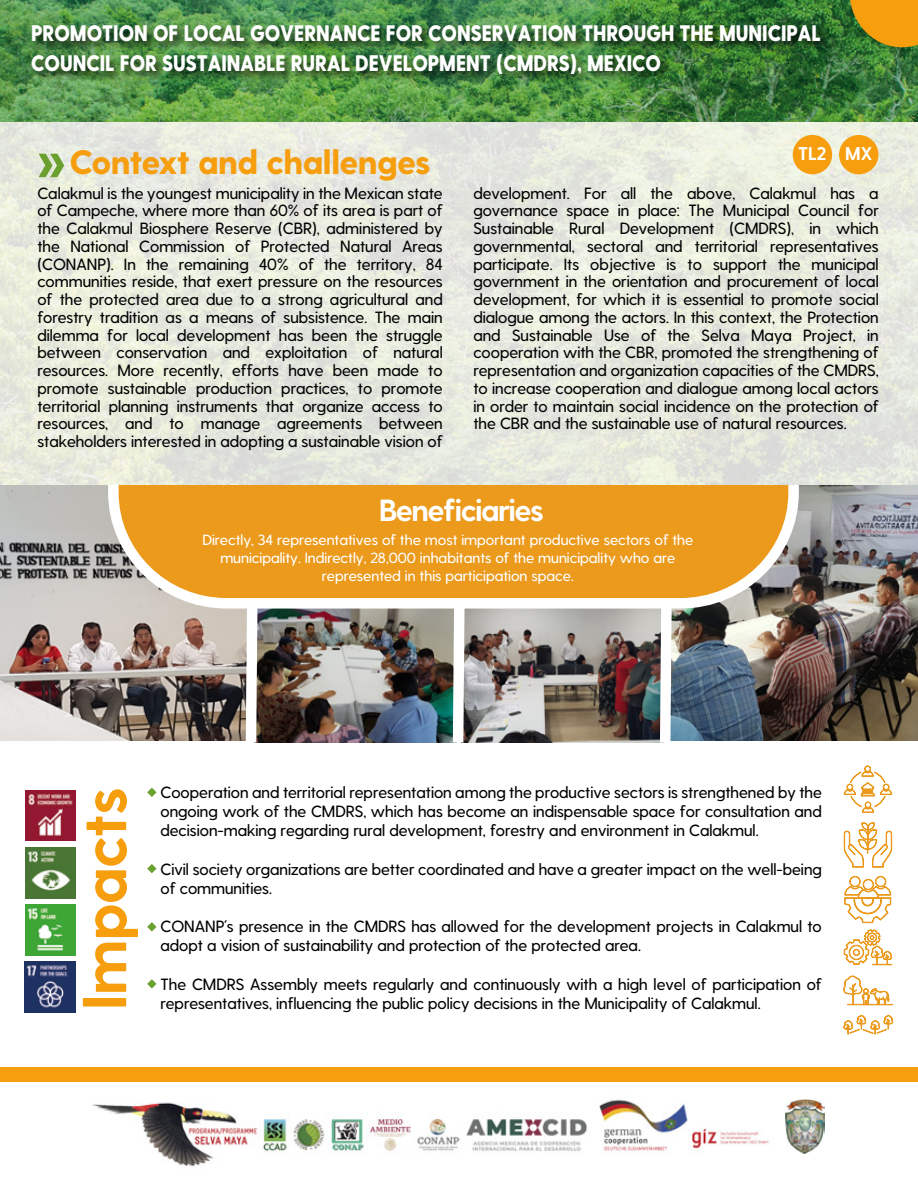
<style>
.page{position:relative;width:918px;height:1188px;background:#fff}
.page>*{position:absolute;margin:0;border:0;box-sizing:border-box;transform-origin:0 0}
.t1{font:800 34.05px "Greycliff CF";color:#f69e0d}
.t2{font:700 30.6px "Greycliff CF";letter-spacing:-.03em;color:#fff}
.t3{font:800 22.5px/30px "Greycliff CF";color:#fff;scale:.88 1}
.t4{font:700 18.45px "Greycliff CF";color:#fff}
.t5{font:500 16.2px/17.7px "Greycliff CF";color:#010202;text-align:justify}
.t6{font:500 16.2px/19.2px "Greycliff CF";color:#000}
.t7{font:500 14.85px/17.7px "Greycliff CF";color:#fff;text-align:center}
.t8{font:500 13.65px "Greycliff CF";color:#fff}
</style>
<div class="page">
<img style="left:0;top:485px;width:240px;height:255px">
<img style="left:677px;top:485px;width:241px;height:256px">
<img style="left:263px;top:609px;width:185px;height:133px">
<img style="left:470px;top:609px;width:185px;height:133px">
<svg style="left:240px;top:609px;width:23px;height:134px"></svg>
<svg style="left:655px;top:609px;width:22px;height:134px"></svg>
<svg style="left:448px;top:609px;width:22px;height:134px"></svg>
<svg style="left:108px;top:485px;width:691px;height:124px;background:#e7a43b"></svg>
<svg style="left:0;top:122px;width:918px;height:363px;background:#e6e9de"></svg>
<svg style="left:38px;top:154px;width:26px;height:23px"></svg>
<svg style="left:147px;top:788px;width:10px;height:9px"></svg>
<svg style="left:147px;top:864px;width:10px;height:9px"></svg>
<svg style="left:147px;top:922px;width:10px;height:10px"></svg>
<svg style="left:147px;top:979px;width:10px;height:10px"></svg>
<div style="left:0;top:1067px;width:918px;height:14px;background:#f69e0d"></div>
<img style="left:0;top:0;width:918px;height:122px">
<svg style="left:843px;top:1015px;width:50px;height:20px"></svg>
<svg style="left:843px;top:976px;width:50px;height:29px"></svg>
<svg style="left:844px;top:766px;width:48px;height:102px"></svg>
<svg style="left:844px;top:876px;width:47px;height:47px"></svg>
<svg style="left:844px;top:929px;width:48px;height:36px"></svg>
<svg style="left:850px;top:0;width:68px;height:47px;background:#d09513"></svg>
<img style="left:26px;top:17px;width:814px;height:75px">
<img style="left:92px;top:1099px;width:677px;height:68px">
<img style="left:786px;top:1100px;width:39px;height:54px">
<div style="left:839px;top:135px;width:39px;height:39px;background:#f69e0d;border-radius:50%"></div>
<div style="left:793px;top:135px;width:39px;height:39px;background:#f69e0d;border-radius:50%"></div>
<div style="left:83px;top:998px;width:43px;height:9px;background:#f69e0d"></div>
<svg style="left:95px;top:943px;width:31px;height:49px"></svg>
<svg style="left:87px;top:789px;width:51px;height:148px"></svg>
<img style="left:25px;top:905px;width:51px;height:50px">
<img style="left:25px;top:790px;width:51px;height:51px">
<img style="left:24px;top:962px;width:52px;height:50px">
<img style="left:25px;top:848px;width:51px;height:50px">
<h3 class="t3" style="left:31px;top:19px;width:899px">PROMOTION OF LOCAL GOVERNANCE FOR CONSERVATION THROUGH THE MUNICIPAL<br>COUNCIL FOR SUSTAINABLE RURAL DEVELOPMENT (CMDRS), MEXICO</h3>
<h1 class="t1" style="left:70px;top:141px;width:362px">Context and challenges</h1>
<p class="t4" style="left:798px;top:142px;width:76px">TL2 MX</p>
<p class="t5" style="left:37px;top:184px;width:407px">Calakmul is the youngest municipality in the Mexican state of Campeche, where more than 60% of its area is part of the Calakmul Biosphere Reserve (CBR), administered by the National Commission of Protected Natural Areas (CONANP). In the remaining 40% of the territory, 84 communities reside, that exert pressure on the resources of the protected area due to a strong agricultural and forestry tradition as a means of subsistence. The main dilemma for local development has been the struggle between conservation and exploitation of natural resources. More recently, efforts have been made to promote sustainable production practices, to promote territorial planning instruments that organize access to resources, and to manage agreements between stakeholders interested in adopting a sustainable vision of</p>
<p class="t5" style="left:473px;top:184px;width:407px">development. For all the above, Calakmul has a governance space in place: The Municipal Council for Sustainable Rural Development (CMDRS), in which governmental, sectoral and territorial representatives participate. Its objective is to support the municipal government in the orientation and procurement of local development, for which it is essential to promote social dialogue among the actors. In this context, the Protection and Sustainable Use of the Selva Maya Project, in cooperation with the CBR, promoted the strengthening of representation and organization capacities of the CMDRS, to increase cooperation and dialogue among local actors in order to maintain social incidence on the protection of the CBR and the sustainable use of natural resources.</p>
<p class="t8" style="left:522px;top:316px;width:4px">.</p>
<p class="t8" style="left:437px;top:349px;width:7px">-</p>
<h2 class="t2" style="left:379px;top:491px;width:166px">Beneficiaries</h2>
<p class="t7" style="left:202px;top:531px;width:492px">Directly, 34 representatives of the most important productive sectors of the municipality. Indirectly, 28,000 inhabitants of the municipality who are represented in this participation space.</p>
<p class="t6" style="left:160px;top:782px;width:663px;text-align:justify">Cooperation and territorial representation among the productive sectors is strengthened by the ongoing work of the CMDRS, which has become an indispensable space for consultation and decision-making regarding rural development, forestry and environment in Calakmul.</p>
<p class="t6" style="left:160px;top:859px;width:663px">Civil society organizations are better coordinated and have a greater impact on the well-being of communities.</p>
<p class="t6" style="left:160px;top:917px;width:663px">CONANP´s presence in the CMDRS has allowed for the development projects in Calakmul to adopt a vision of sustainability and protection of the protected area.</p>
<p class="t6" style="left:160px;top:975px;width:663px">The CMDRS Assembly meets regularly and continuously with a high level of participation of representatives, influencing the public policy decisions in the Municipality of Calakmul.</p>
</div>
